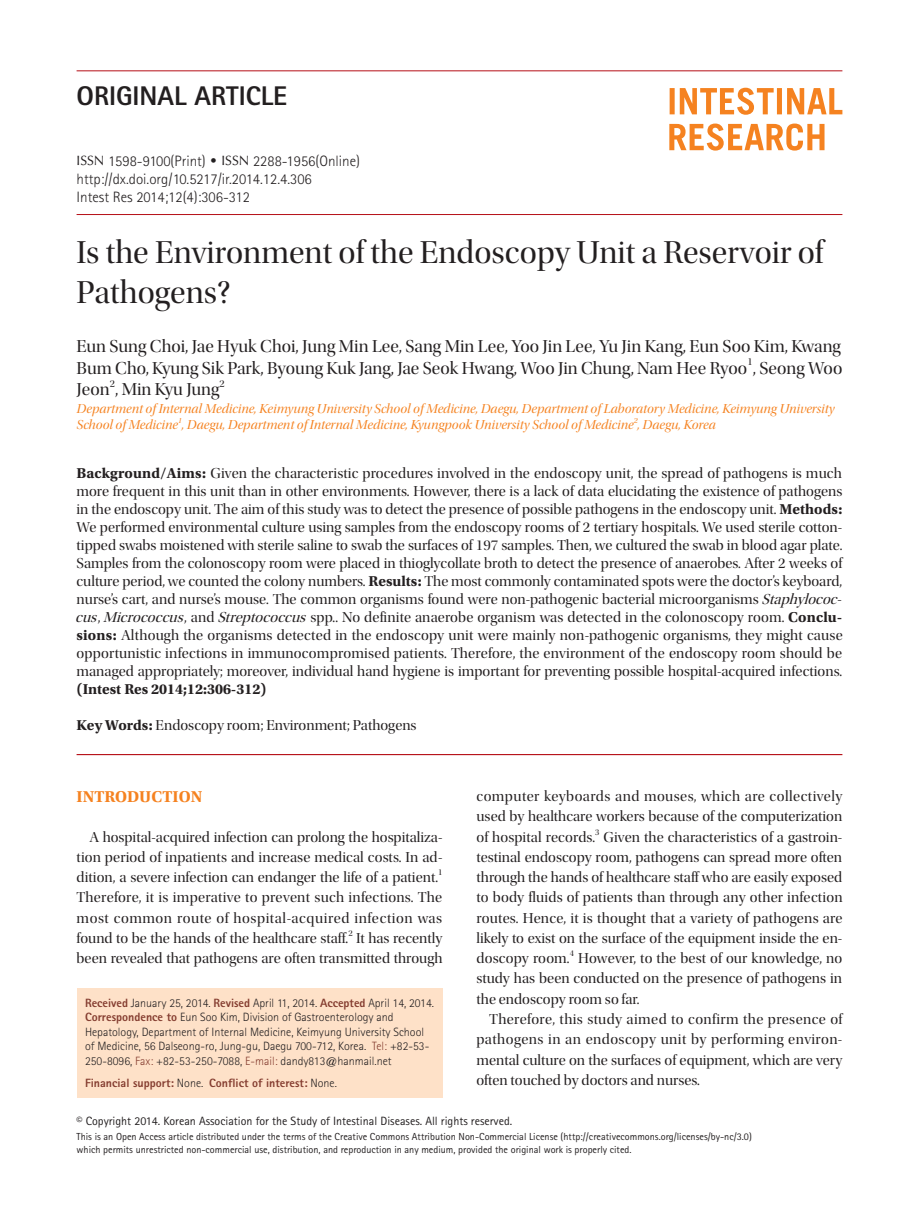
<style>
.page{position:relative;width:919px;height:1217px;background:#fff}
.page>*{position:absolute;margin:0;border:0;box-sizing:border-box;transform-origin:0 0}
.영문제목{font:33px/39.6px "Utopia Std Disp";color:#231f20}
.논문종류{font:800 27px "Rotis Sans Serif Std";color:#231f20}
.영문이름{font:18px/21.6px "Utopia Std Disp";color:#231f20}
.영문-서론{font:700 16.5px "Utopia Std";color:#f58220}
.영문-초록{font:15px/18px "Utopia Std Disp";color:#231f20}
.영문본문{font:15px/20.2px "Utopia Std Disp";color:#231f20;text-align:justify}
.s0{font:300 15px "Rotis Sans Serif Std";color:#231f20}
.영문소속{font:13.5px/16.2px "Utopia Std Disp It";color:#f58220}
.교신저자{font:300 12px/14.4px "Rotis Sans Serif Std";color:#231f20}
.copyright{font:12px "Rotis Sans Serif Std";color:#231f20}
.교신저자-2{font:800 12px "Rotis Sans Serif Std";color:#843c2f}
.영문이름-2{font:10.5px "Utopia Std Disp";color:#231f20}
.copyright-2{font:10.2px/12.3px "Rotis Sans Serif Std";color:#231f20}
.영문본문-2{font:8.7px "Utopia Std Disp";color:#231f20}
.영문소속-2{font:7.8px "Utopia Std Disp It";color:#f58220}
.s1{font-family:"Optima LT Std";font-weight:400;font-size:13.5px}
.s2{font-family:"Utopia Std";font-weight:700}
.s3{font-style:italic}
.s4{font-weight:800;color:#843c2f}
.s5{color:#843c2f}
.s6{font-weight:300;color:#231f20}
</style>
<div class="page">
<div style="left:77px;top:987px;width:365px;height:110px;background:#fee1c8"></div>
<hr style="left:77px;top:70px;width:765px;height:1px;background:#b50e16">
<hr style="left:77px;top:214px;width:765px;height:1px;background:#b50e16">
<svg style="left:669px;top:123px;width:155px;height:27px"></svg>
<svg style="left:669px;top:88px;width:173px;height:27px"></svg>
<hr style="left:77px;top:753px;width:765px;height:2px;background:#b50e16">
<p class="논문종류" style="left:77px;top:79px;width:212px">ORIGINAL ARTICLE</p>
<p class="s0" style="left:77px;top:152px;width:285px"><span class="s1">ISSN</span> 1598-9100(Print) <span class="s1">• ISSN</span> 2288-1956(Online)</p>
<p class="s0" style="left:77px;top:170px;width:237px">http://dx.doi.org/10.5217/ir.2014.12.4.306</p>
<p class="s0" style="left:77px;top:188px;width:175px">Intest Res 2014;12(4):306-312</p>
<p class="영문제목" style="left:77px;top:233px;width:748px">Is the Environment of the Endoscopy Unit a Reservoir of<br>Pathogens?</p>
<p class="영문이름" style="left:77px;top:335px;width:767px">Eun Sung Choi, Jae Hyuk Choi, Jung Min Lee, Sang Min Lee, Yoo Jin Lee, Yu Jin Kang, Eun Soo Kim, Kwang<br>Bum Cho, Kyung Sik Park, Byoung Kuk Jang, Jae Seok Hwang, Woo Jin Chung, Nam Hee Ryoo , Seong Woo</p>
<p class="영문이름-2" style="left:747px;top:356px;width:7px">1</p>
<p class="영문이름-2" style="left:110px;top:377px;width:7px">2</p>
<p class="영문이름-2" style="left:219px;top:377px;width:7px">2</p>
<p class="영문소속" style="left:77px;top:401px;width:759px">Department of Internal Medicine, Keimyung University School of Medicine, Daegu, Department of Laboratory Medicine, Keimyung University<br>School of Medicine , Daegu, Department of Internal Medicine, Kyungpook University School of Medicine , Daegu, Korea</p>
<p class="영문이름" style="left:77px;top:379px;width:144px">Jeon , Min Kyu Jung</p>
<p class="영문소속-2" style="left:178px;top:416px;width:5px">1</p>
<p class="영문소속-2" style="left:633px;top:416px;width:5px">2</p>
<p class="영문-초록" style="left:75px;top:464px;width:771px"><span class="s2">Background/Aims:</span> Given the characteristic procedures involved in the endoscopy unit, the spread of pathogens is much more frequent in this unit than in other environments. However, there is a lack of data elucidating the existence of pathogens in the endoscopy unit. The aim of this study was to detect the presence of possible pathogens in the endoscopy unit. <span class="s2">Methods:<br></span>We performed environmental culture using samples from the endoscopy rooms of 2 tertiary hospitals. We used sterile cotton&shy;tipped swabs moistened with sterile saline to swab the surfaces of 197 samples. Then, we cultured the swab in blood agar plate.<br>Samples from the colonoscopy room were placed in thioglycollate broth to detect the presence of anaerobes. After 2 weeks of culture period, we counted the colony numbers. <span class="s2">Results:</span> The most commonly contaminated spots were the doctor’s keyboard, nurse’s cart, and nurse’s mouse. The common organisms found were non-pathogenic bacterial microorganisms <span class="s3">Staphylococ&shy;cus</span>, <span class="s3">Micrococcus</span>, and <span class="s3">Streptococcus</span>spp.. No definite anaerobe organism was detected in the colonoscopy room. <span class="s2">Conclu&shy;sions:</span> Although the organisms detected in the endoscopy unit were mainly non-pathogenic organisms, they might cause opportunistic infections in immunocompromised patients. Therefore, the environment of the endoscopy room should be managed appropriately; moreover, individual hand hygiene is important for preventing possible hospital-acquired infections. <span class="s2">(Intest Res 2014;12:306-312)</span></p>
<p class="영문-초록" style="left:77px;top:716px;width:341px"><span class="s2">Key Words:</span> Endoscopy room; Environment; Pathogens</p>
<p class="영문-서론" style="left:77px;top:787px;width:127px">INTRODUCTION</p>
<p class="영문본문" style="left:77px;top:826px;width:367px;text-indent:13px">A hospital-acquired infection can prolong the hospitaliza&shy;tion period of inpatients and increase medical costs. In ad&shy;dition, a severe infection can endanger the life of a patient.</p>
<p class="영문본문-2" style="left:438px;top:867px;width:6px">1</p>
<p class="영문본문" style="left:77px;top:887px;width:367px">Therefore, it is imperative to prevent such infections. The most common route of hospital-acquired infection was found to be the hands of the healthcare staff.</p>
<p class="영문본문-2" style="left:348px;top:928px;width:6px">2</p>
<p class="영문본문" style="left:77px;top:928px;width:367px;text-align:right">It has recently<br>been revealed that pathogens are often transmitted through</p>
<p class="교신저자" style="left:85px;top:995px;width:350px"><span class="s4">Received</span> January 25, 2014. <span class="s4">Revised</span> April 11, 2014. <span class="s4">Accepted</span> April 14, 2014.</p>
<p class="교신저자" style="left:85px;top:1009px;width:346px"><span class="s4">Correspondence to</span> Eun Soo Kim, Division of Gastroenterology and Hepatology, Department of Internal Medicine, Keimyung University School of Medicine, 56 Dalseong-ro, Jung-gu, Daegu 700-712, Korea. <span class="s5">Tel:</span> +82-53- 250-8096, <span class="s5">Fax:</span> +82-53-250-7088, <span class="s5">E-mail:</span> dandy813@hanmail.net</p>
<p class="교신저자-2" style="left:85px;top:1075px;width:253px">Financial support: <span class="s6">None.</span> Conflict of interest: <span class="s6">None.</span></p>
<p class="영문본문" style="left:476px;top:786px;width:367px">computer keyboards and mouses, which are collectively used by healthcare workers because of the computerization of hospital records.</p>
<p class="영문본문-2" style="left:595px;top:826px;width:6px">3</p>
<p class="영문본문" style="left:476px;top:826px;width:367px;text-indent:127px">Given the characteristics of a gastroin&shy;testinal endoscopy room, pathogens can spread more often through the hands of healthcare staff who are easily exposed to body fluids of patients than through any other infection routes. Hence, it is thought that a variety of pathogens are likely to exist on the surface of the equipment inside the en&shy;doscopy room.</p>
<p class="영문본문-2" style="left:569px;top:948px;width:6px">4</p>
<p class="영문본문" style="left:476px;top:948px;width:367px;text-indent:102px">However, to the best of our knowledge, no study has been conducted on the presence of pathogens in the endoscopy room so far.</p>
<p class="영문본문" style="left:476px;top:1009px;width:367px;text-indent:13px">Therefore, this study aimed to confirm the presence of pathogens in an endoscopy unit by performing environ&shy;mental culture on the surfaces of equipment, which are very often touched by doctors and nurses.</p>
<p class="copyright" style="left:77px;top:1113px;width:437px">© Copyright 2014. Korean Association for the Study of Intestinal Diseases. All rights reserved.</p>
<p class="copyright-2" style="left:77px;top:1130px;width:676px">This is an Open Access article distributed under the terms of the Creative Commons Attribution Non-Commercial License (http://creativecommons.org/licenses/by-nc/3.0) which permits unrestricted non-commercial use, distribution, and reproduction in any medium, provided the original work is properly cited.</p>
</div>
